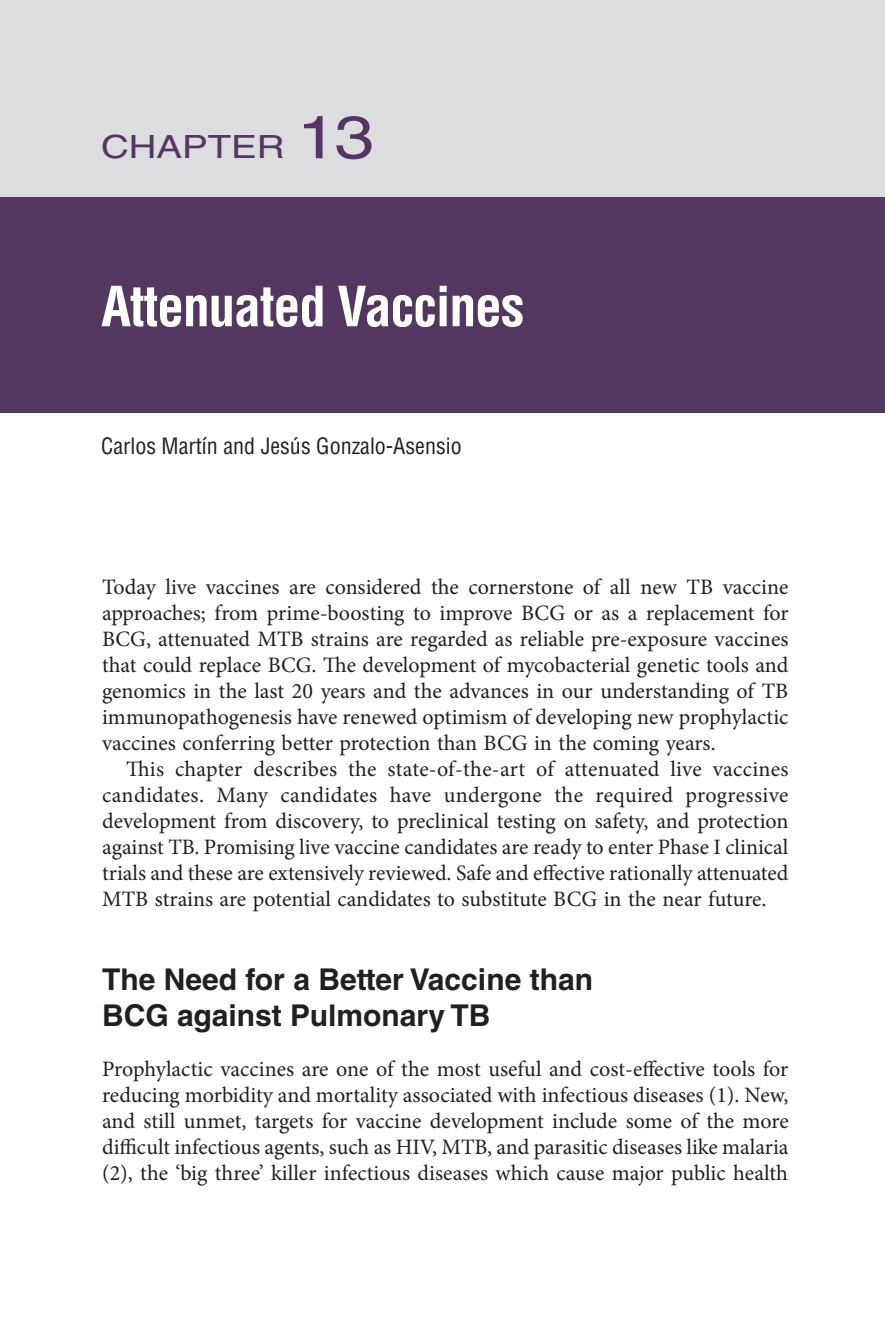
<style>
.page{position:relative;width:885px;height:1327px;background:#fff}
.page>*{position:absolute;margin:0;border:0;box-sizing:border-box;transform-origin:0 0}
.t1{font:700 condensed 54px "Helvetica LT Std";letter-spacing:-.025em;color:#fff}
.t2{font:32px "Helvetica LT Std";color:#533761;scale:1.2 1}
.t3{font:700 30px/36px "Helvetica LT Std";color:#231f20}
.t4{font:22px/26px "Minion Pro";color:#231f20;text-align:justify}
.t5{font:condensed 22px "Helvetica LT Std";color:#231f20}
.s1{font-size:60px}
</style>
<div class="page">
<div style="left:0;top:0;width:884px;height:367px;background:#dcdddf"></div>
<div style="left:0;top:197px;width:884px;height:216px;background:#533761"></div>
<h2 class="t2" style="left:101px;top:134px;width:229px">CHAPTER <span class="s1">13</span></h2>
<h1 class="t1" style="left:101px;top:284px;width:425px">Attenuated Vaccines</h1>
<p class="t5" style="left:101px;top:437px;width:362px">Carlos Martín and Jesús Gonzalo-Asensio</p>
<p class="t4" style="left:102px;top:576px;width:688px">Today live vaccines are considered the cornerstone of all new TB vaccine approaches; from prime-boosting to improve BCG or as a replacement for BCG, attenuated MTB strains are regarded as reliable pre-exposure vaccines that could replace BCG. The development of mycobacterial genetic tools and genomics in the last 20 years and the advances in our understanding of TB immunopathogenesis have renewed optimism of developing new prophylactic vaccines conferring better protection than BCG in the coming years.</p>
<p class="t4" style="left:102px;top:758px;width:688px;text-indent:24px">This chapter describes the state-of-the-art of attenuated live vaccines candidates. Many candidates have undergone the required progressive development from discovery, to preclinical testing on safety, and protection against TB. Promising live vaccine candidates are ready to enter Phase I clinical trials and these are extensively reviewed. Safe and effective rationally attenuated MTB strains are potential candidates to substitute BCG in the near future.</p>
<h3 class="t3" style="left:102px;top:964px;width:492px">The Need for a Better Vaccine than<br>BCG against Pulmonary TB</h3>
<p class="t4" style="left:102px;top:1058px;width:688px">Prophylactic vaccines are one of the most useful and cost-effective tools for reducing morbidity and mortality associated with infectious diseases (1). New, and still unmet, targets for vaccine development include some of the more difficult infectious agents, such as HIV, MTB, and parasitic diseases like malaria (2), the ‘big three’ killer infectious diseases which cause major public health</p>
</div>
